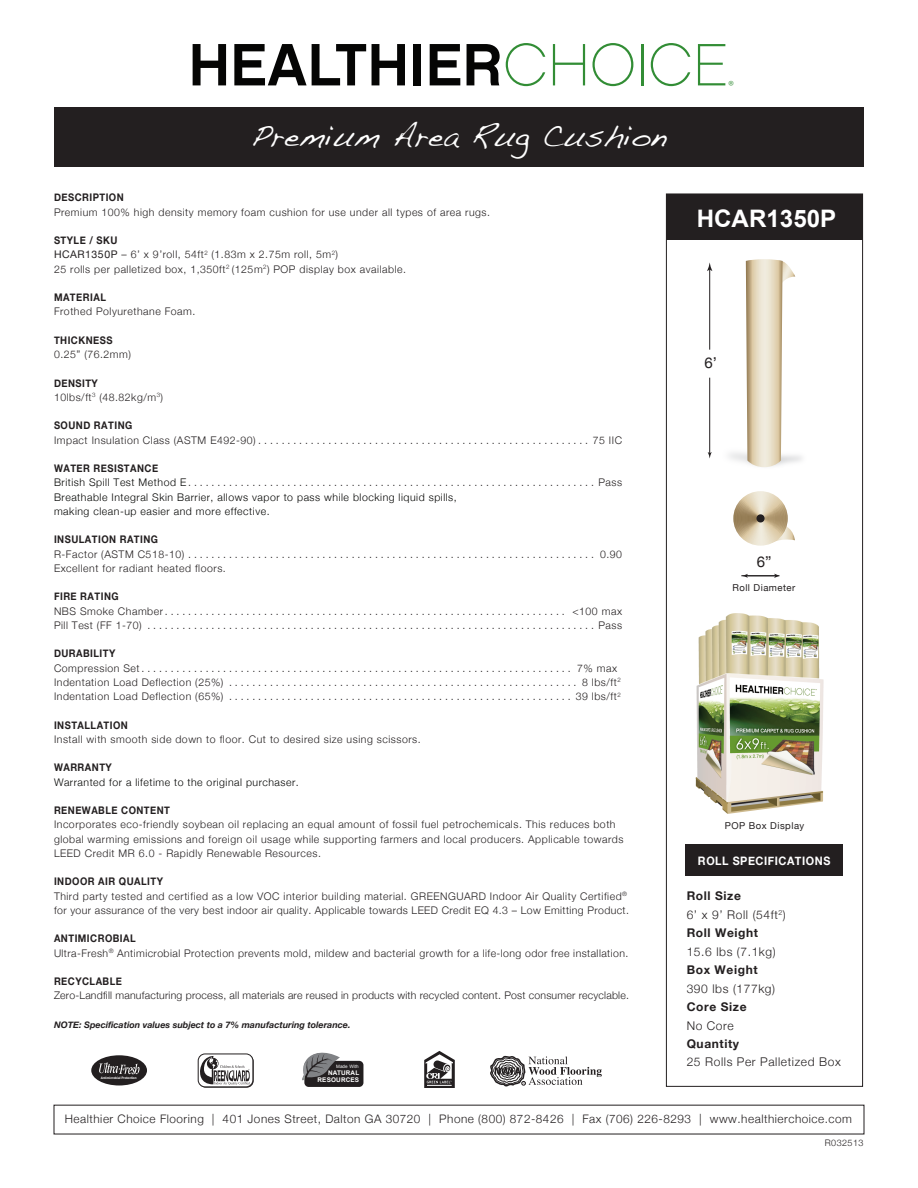
<style>
.page{position:relative;width:918px;height:1188px;background:#fff}
.page>*{position:absolute;margin:0;border:0;box-sizing:border-box;transform-origin:0 0}
.t1{font:30.75px "Handwriting Dakota";color:#fff}
.t2{font:700 24.15px "Arial";color:#fff}
.t3{font:15px "Helvetica Neue";color:#231f20}
.t4{font:700 12px/18.5px "Helvetica Neue";letter-spacing:.05em;color:#231f20}
.t5{font:300 12px "Helvetica Neue";letter-spacing:.05em;color:#231f20}
.t6{font:300 11.7px "Helvetica Neue";letter-spacing:.045em;color:#231f20}
.t7{font:700 11.7px "Helvetica Neue";letter-spacing:.05em;color:#fff;scale:.93 1}
.t8{font:300 10.5px/14.2px "Helvetica Neue";letter-spacing:.05em;color:#231f20}
.t9{font:300 10.5px/14.2px "Helvetica Neue";letter-spacing:.05em;color:#040503}
.t10{font:700 10.5px "Helvetica Neue";letter-spacing:.05em;color:#231f20;scale:.9 1}
.t11{font:300 10.5px "Helvetica Neue";letter-spacing:.02em;color:#231f20}
.t12{font:10.5px "Myriad";color:#328d35}
.t13{font:9.45px "Helvetica Neue";letter-spacing:.05em;color:#231f20}
.t14{font:italic 700 9px "Helvetica Neue";color:#231f20}
.t15{font:300 9px "Helvetica Neue";letter-spacing:.05em;color:#231f20}
.t16{font:700 6.3px/7.2px "Arial";letter-spacing:.025em;color:#fff;text-align:right}
.t17{font:4.5px "Arial";letter-spacing:.025em;color:#fff}
.t18{font:700 3.3px "Helvetica";color:#fff;scale:.94 1}
.s1{font-weight:700}
.s2{font-weight:400}
.s3{font-weight:700;color:#231f20}
.s4{color:#231f20}
.s5{font-weight:300}
</style>
<div class="page">
<img style="left:695px;top:613px;width:129px;height:201px">
<div style="left:666px;top:194px;width:197px;height:893px;border:1px solid #231f20"></div>
<div style="left:666px;top:194px;width:197px;height:46px;background:#231f20"></div>
<svg style="left:746px;top:259px;width:49px;height:208px"></svg>
<svg style="left:733px;top:491px;width:55px;height:55px"></svg>
<svg style="left:735px;top:493px;width:51px;height:51px"></svg>
<svg style="left:737px;top:495px;width:47px;height:47px"></svg>
<svg style="left:738px;top:496px;width:45px;height:45px"></svg>
<svg style="left:740px;top:498px;width:41px;height:41px"></svg>
<svg style="left:741px;top:499px;width:39px;height:39px"></svg>
<svg style="left:742px;top:500px;width:37px;height:37px"></svg>
<svg style="left:743px;top:501px;width:35px;height:35px"></svg>
<svg style="left:745px;top:502px;width:32px;height:32px"></svg>
<svg style="left:746px;top:503px;width:30px;height:30px"></svg>
<svg style="left:747px;top:505px;width:27px;height:27px"></svg>
<svg style="left:748px;top:506px;width:25px;height:25px"></svg>
<svg style="left:749px;top:507px;width:23px;height:23px"></svg>
<svg style="left:750px;top:508px;width:21px;height:21px"></svg>
<svg style="left:751px;top:508px;width:20px;height:20px"></svg>
<svg style="left:751px;top:509px;width:19px;height:19px"></svg>
<svg style="left:752px;top:510px;width:17px;height:17px"></svg>
<svg style="left:754px;top:512px;width:41px;height:31px"></svg>
<div style="left:756px;top:514px;width:9px;height:8px;background:#231f20;border-radius:50%"></div>
<hr style="left:746px;top:575px;width:30px;height:1px;background:#231f20">
<svg style="left:741px;top:574px;width:7px;height:4px"></svg>
<svg style="left:774px;top:574px;width:5px;height:4px"></svg>
<hr style="left:709px;top:378px;width:1px;height:76px;background:#231f20">
<svg style="left:708px;top:452px;width:4px;height:7px"></svg>
<hr style="left:709px;top:268px;width:1px;height:82px;background:#231f20">
<svg style="left:707px;top:262px;width:5px;height:9px"></svg>
<div style="left:686px;top:844px;width:157px;height:32px;background:#231f20"></div>
<div style="left:54px;top:107px;width:810px;height:59px;background:#231f20"></div>
<svg style="left:506px;top:43px;width:39px;height:43px"></svg>
<svg style="left:553px;top:44px;width:32px;height:41px"></svg>
<svg style="left:593px;top:43px;width:40px;height:43px"></svg>
<hr style="left:641px;top:44px;width:2px;height:41px;background:#328d35">
<svg style="left:651px;top:43px;width:39px;height:43px"></svg>
<svg style="left:698px;top:44px;width:27px;height:41px"></svg>
<svg style="left:467px;top:44px;width:33px;height:41px"></svg>
<svg style="left:193px;top:44px;width:33px;height:41px"></svg>
<svg style="left:234px;top:44px;width:132px;height:41px"></svg>
<svg style="left:372px;top:44px;width:33px;height:41px"></svg>
<div style="left:413px;top:44px;width:8px;height:41px;background:#050504"></div>
<svg style="left:430px;top:44px;width:30px;height:41px"></svg>
<svg style="left:199px;top:1055px;width:55px;height:33px"></svg>
<div style="left:198px;top:1054px;width:55px;height:33px;background:#fff;border-radius:7px"></div>
<div style="left:198px;top:1054px;width:55px;height:33px;border:1px solid #231f20;border-radius:7px"></div>
<svg style="left:199px;top:1055px;width:51px;height:30px"></svg>
<div style="left:91px;top:1055px;width:56px;height:30px;background:#231f20;border-radius:50%"></div>
<svg style="left:99px;top:1062px;width:41px;height:12px"></svg>
<svg style="left:490px;top:1055px;width:112px;height:32px"></svg>
<svg style="left:424px;top:1051px;width:31px;height:37px"></svg>
<div style="left:304px;top:1061px;width:59px;height:26px;background:#231f20;border-radius:4px"></div>
<svg style="left:302px;top:1052px;width:38px;height:28px"></svg>
<h1 class="t1" style="left:251px;top:118px;width:417px">Premium Area Rug Cushion</h1>
<p class="t10" style="left:54px;top:191px;width:79px">DESCRIPTION</p>
<p class="t8" style="left:54px;top:205px;width:438px">Premium 100% high density memory foam cushion for use under all types of area rugs.</p>
<p class="t8" style="left:54px;top:233px;width:354px"><span class="s1">STYLE / SKU<br></span><span class="s2">HCAR1350P</span> – 6’ x 9’roll, 54ft<sup>2</sup> (1.83m x 2.75m roll, 5m<sup>2</sup>)<br>25 rolls per palletized box, 1,350ft<sup>2</sup> (125m<sup>2</sup>) POP display box available.</p>
<p class="t10" style="left:54px;top:291px;width:59px">MATERIAL</p>
<p class="t8" style="left:54px;top:304px;width:143px">Frothed Polyurethane Foam.</p>
<p class="t10" style="left:54px;top:334px;width:67px">THICKNESS</p>
<p class="t8" style="left:54px;top:347px;width:79px">0.25” (76.2mm)</p>
<p class="t8" style="left:54px;top:376px;width:110px"><span class="s1">DENSITY<br></span>10lbs/ft<sup>3</sup> (48.82kg/m<sup>3</sup>)</p>
<p class="t10" style="left:54px;top:419px;width:89px">SOUND RATING</p>
<p class="t8" style="left:54px;top:433px;width:570px">Impact Insulation Class (ASTM E492-90) . . . . . . . . . . . . . . . . . . . . . . . . . . . . . . . . . . . . . . . . . . . . . . . . . . . . . . . . . 75 IIC</p>
<p class="t9" style="left:54px;top:461px;width:570px"><span class="s3">WATER RESISTANCE<br></span>British Spill Test Method E <span class="s4">. . . . . . . . . . . . . . . . . . . . . . . . . . . . . . . . . . . . . . . . . . . . . . . . . . . . . . . . . . . . . . . . . . . . . . Pass </span>Breathable Integral Skin Barrier, allows vapor to pass while blocking liquid spills,<br>making clean-up easier and more effective.</p>
<p class="t10" style="left:54px;top:533px;width:117px">INSULATION RATING</p>
<p class="t8" style="left:54px;top:547px;width:570px">R-Factor (ASTM C518-10) . . . . . . . . . . . . . . . . . . . . . . . . . . . . . . . . . . . . . . . . . . . . . . . . . . . . . . . . . . . . . . . . . . . . . . 0.90<br>Excellent for radiant heated floors.</p>
<p class="t10" style="left:54px;top:590px;width:73px">FIRE RATING</p>
<p class="t8" style="left:54px;top:604px;width:570px">NBS Smoke Chamber . . . . . . . . . . . . . . . . . . . . . . . . . . . . . . . . . . . . . . . . . . . . . . . . . . . . . . . . . . . . . . . . . . . . . &lt;100 max<br>Pill Test (FF 1-70) . . . . . . . . . . . . . . . . . . . . . . . . . . . . . . . . . . . . . . . . . . . . . . . . . . . . . . . . . . . . . . . . . . . . . . . . . . . . . Pass</p>
<p class="t10" style="left:54px;top:647px;width:70px">DURABILITY</p>
<p class="t8" style="left:54px;top:661px;width:568px">Compression Set . . . . . . . . . . . . . . . . . . . . . . . . . . . . . . . . . . . . . . . . . . . . . . . . . . . . . . . . . . . . . . . . . . . . . . . . . . 7% max<br>Indentation Load Deflection (25%) . . . . . . . . . . . . . . . . . . . . . . . . . . . . . . . . . . . . . . . . . . . . . . . . . . . . . . . . . . . . 8 lbs/ft<sup>2<br></sup>Indentation Load Deflection (65%) . . . . . . . . . . . . . . . . . . . . . . . . . . . . . . . . . . . . . . . . . . . . . . . . . . . . . . . . . . . 39 lbs/ft<sup>2</sup></p>
<p class="t10" style="left:54px;top:718px;width:84px">INSTALLATION</p>
<p class="t8" style="left:54px;top:732px;width:368px">Install with smooth side down to floor. Cut to desired size using scissors.</p>
<p class="t10" style="left:54px;top:761px;width:66px">WARRANTY</p>
<p class="t9" style="left:54px;top:775px;width:246px">Warranted for a lifetime to the original purchaser.</p>
<p class="t10" style="left:54px;top:804px;width:130px">RENEWABLE CONTENT</p>
<p class="t8" style="left:54px;top:817px;width:571px">Incorporates eco-friendly soybean oil replacing an equal amount of fossil fuel petrochemicals. This reduces both global warming emissions and foreign oil usage while supporting farmers and local producers. Applicable towards<br>LEED Credit MR 6.0 - Rapidly Renewable Resources.</p>
<p class="t8" style="left:54px;top:874px;width:577px"><span class="s1">INDOOR AIR QUALITY<br></span>Third party tested and certified as a low VOC interior building material. GREENGUARD Indoor Air Quality Certified<sup>® </sup>for your assurance of the very best indoor air quality. Applicable towards LEED Credit EQ 4.3 – Low Emitting Product.</p>
<p class="t8" style="left:54px;top:931px;width:576px"><span class="s1">ANTIMICROBIAL<br></span>Ultra-Fresh<sup>®</sup> Antimicrobial Protection prevents mold, mildew and bacterial growth for a life-long odor free installation.</p>
<p class="t10" style="left:54px;top:975px;width:77px">RECYCLABLE</p>
<p class="t11" style="left:54px;top:989px;width:576px">Zero-Landfill manufacturing process, all materials are reused in products with recycled content. Post consumer recyclable.</p>
<p class="t14" style="left:54px;top:1019px;width:298px">NOTE: Specification values subject to a 7% manufacturing tolerance.</p>
<p class="t18" style="left:101px;top:1075px;width:40px">Antimicrobial Protection</p>
<p class="t17" style="left:336px;top:1064px;width:24px">Made With</p>
<p class="t16" style="left:318px;top:1070px;width:43px">NATURAL<br>RESOURCES</p>
<p class="t12" style="left:728px;top:80px;width:7px">®</p>
<h2 class="t2" style="left:697px;top:202px;width:141px">HCAR1350P</h2>
<h3 class="t3" style="left:705px;top:354px;width:14px">6’</h3>
<h3 class="t3" style="left:757px;top:553px;width:16px">6”</h3>
<p class="t13" style="left:732px;top:582px;width:64px">Roll Diameter</p>
<p class="t13" style="left:725px;top:820px;width:81px">POP Box Display</p>
<p class="t7" style="left:698px;top:853px;width:144px">ROLL SPECIFICATIONS</p>
<p class="t4" style="left:687px;top:887px;width:101px">Roll Size<br><span class="s5">6’ x 9’ Roll (54ft</span><sup>2</sup><span class="s5">)<br></span>Roll Weight</p>
<p class="t5" style="left:687px;top:944px;width:91px">15.6 lbs (7.1kg)</p>
<p class="t4" style="left:687px;top:960px;width:72px">Box Weight</p>
<p class="t5" style="left:687px;top:981px;width:90px">390 lbs (177kg)</p>
<p class="t4" style="left:687px;top:997px;width:61px">Core Size</p>
<p class="t5" style="left:687px;top:1018px;width:49px">No Core</p>
<p class="t4" style="left:687px;top:1034px;width:54px">Quantity</p>
<p class="t5" style="left:687px;top:1055px;width:156px">25 Rolls Per Palletized Box</p>
<p class="t6" style="left:65px;top:1112px;width:789px">Healthier Choice Flooring | 401 Jones Street, Dalton GA 30720 | Phone (800) 872-8426 | Fax (706) 226-8293 | www.healthierchoice.com</p>
<p class="t15" style="left:825px;top:1137px;width:40px">R032513</p>
</div>
